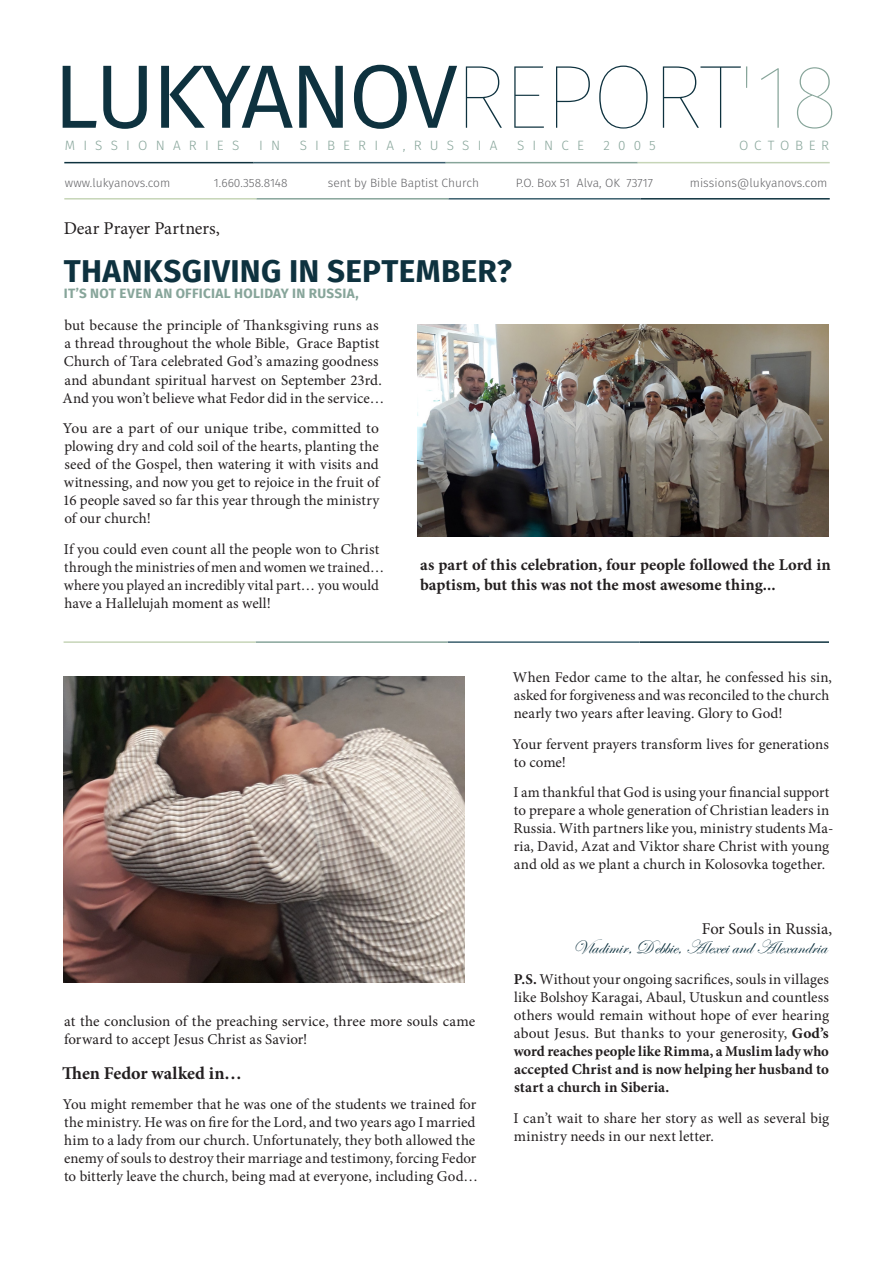
<style>
.page{position:relative;width:893px;height:1263px;background:#fff}
.page>*{position:absolute;margin:0;border:0;box-sizing:border-box;transform-origin:0 0}
.t1{font:90px "Fira Sans";letter-spacing:-.04em;color:#0e323f}
.Heading{font:700 31.5px "Fira Sans";letter-spacing:.01em;color:#0e323f}
.body{font:19.5px "Edwardian Script ITC";color:#0e323f}
.body-2{font:18px "Minion Pro";color:#231f20}
.body-3{font:700 18px "Minion Pro";color:#231f20}
.body-4{font:700 16.5px/19.8px "Minion Pro";color:#231f20}
.body-5{font:16.5px "Minion Pro";letter-spacing:.005em;color:#231f20}
.body-6{font:15px/18px "Minion Pro";letter-spacing:.005em;color:#231f20}
.t2{font:300 13.5px "Fira Sans";letter-spacing:.6em;color:#87a59a}
.byline{font:700 13.5px "Fira Sans";letter-spacing:.02em;color:#87a59a}
.t3{font:300 13.5px "Fira Sans";letter-spacing:.42em;color:#87a59a}
.t4{font:300 12px "Fira Sans";color:#636366}
.s1{font-family:"Fira Sans Hair"}
.s2{font-family:"Fira Sans Hair";color:#87a59a}
.s3{font-weight:700}
</style>
<div class="page">
<hr style="left:64px;top:162px;width:190px;height:1px;background:#0e323f">
<hr style="left:254px;top:162px;width:192px;height:1px;background:#3a5f6d">
<hr style="left:446px;top:162px;width:192px;height:1px;background:#87a59a">
<hr style="left:638px;top:162px;width:192px;height:1px;background:#c6d5b7">
<hr style="left:640px;top:198px;width:190px;height:2px;background:#0e323f">
<hr style="left:448px;top:198px;width:192px;height:2px;background:#3a5f6d">
<hr style="left:256px;top:198px;width:192px;height:2px;background:#87a59a">
<hr style="left:64px;top:198px;width:192px;height:2px;background:#c6d5b7">
<img style="left:418px;top:324px;width:411px;height:213px">
<hr style="left:640px;top:641px;width:189px;height:2px;background:#0e323f">
<hr style="left:448px;top:641px;width:192px;height:2px;background:#3a5f6d">
<hr style="left:256px;top:641px;width:192px;height:2px;background:#87a59a">
<hr style="left:64px;top:641px;width:192px;height:2px;background:#c6d5b7">
<img style="left:64px;top:676px;width:400px;height:307px">
<p class="t1" style="left:53px;top:29px;width:786px">LUKYANOV<span class="s1">REPORT</span><span class="s2">'18</span></p>
<p class="t2" style="left:65px;top:136px;width:176px">MISSIONARIES</p>
<p class="t2" style="left:259px;top:136px;width:22px">I N</p>
<p class="t2" style="left:300px;top:136px;width:199px">SIBERIA,RUSSIA</p>
<p class="t2" style="left:517px;top:136px;width:68px">SINCE</p>
<p class="t2" style="left:604px;top:136px;width:54px">2005</p>
<p class="t4" style="left:65px;top:175px;width:107px">www.lukyanovs.com</p>
<p class="t4" style="left:214px;top:175px;width:75px">1.660.358.8148</p>
<p class="t4" style="left:328px;top:175px;width:153px">sent by Bible Baptist Church</p>
<p class="t4" style="left:516px;top:175px;width:139px">P.O. Box 51 Alva, OK 73717</p>
<p class="t4" style="left:690px;top:175px;width:139px">missions@lukyanovs.com</p>
<p class="t3" style="left:739px;top:136px;width:92px">OCTOBER</p>
<p class="body-2" style="left:64px;top:216px;width:158px">Dear Prayer Partners,</p>
<p class="Heading" style="left:64px;top:244px;width:449px">THANKSGIVING IN SEPTEMBER?</p>
<p class="byline" style="left:64px;top:281px;width:296px">IT’S NOT EVEN AN OFFICIAL HOLIDAY IN RUSSIA,</p>
<p class="body-6" style="left:62px;top:317px;width:323px">but because the principle of Thanksgiving runs as a thread throughout the whole Bible, Grace Baptist Church of Tara celebrated God’s amazing goodness and abundant spiritual harvest on September 23rd.<br>And you won’t believe what Fedor did in the service…</p>
<p class="body-6" style="left:63px;top:419px;width:318px;text-align:justify">You are a part of our unique tribe, committed to plowing dry and cold soil of the hearts, planting the seed of the Gospel, then watering it with visits and witnessing, and now you get to rejoice in the fruit of 16 people saved so far this year through the ministry of our church!</p>
<p class="body-6" style="left:64px;top:540px;width:322px">If you could even count all the people won to Christ through the ministries of men and women we trained… where you played an incredibly vital part… you would have a Hallelujah moment as well!</p>
<p class="body-4" style="left:420px;top:555px;width:412px">as part of this celebration, four people followed the Lord in baptism, but this was not the most awesome thing...</p>
<p class="body-6" style="left:513px;top:668px;width:321px">When Fedor came to the altar, he confessed his sin, asked for forgiveness and was reconciled to the church nearly two years after leaving. Glory to God!</p>
<p class="body-6" style="left:512px;top:735px;width:318px">Your fervent prayers transform lives for generations to come!</p>
<p class="body-6" style="left:513px;top:783px;width:321px">I am thankful that God is using your financial support to prepare a whole generation of Christian leaders in Russia. With partners like you, ministry students Ma&shy;ria, David, Azat and Viktor share Christ with young and old as we plant a church in Kolosovka together.</p>
<p class="body-6" style="left:64px;top:1012px;width:413px">at the conclusion of the preaching service, three more souls came forward to accept Jesus Christ as Savior!</p>
<p class="body-3" style="left:62px;top:1060px;width:181px">Then Fedor walked in…</p>
<p class="body-6" style="left:63px;top:1095px;width:417px">You might remember that he was one of the students we trained for the ministry. He was on fire for the Lord, and two years ago I married him to a lady from our church. Unfortunately, they both allowed the enemy of souls to destroy their marriage and testimony, forcing Fedor to bitterly leave the church, being mad at everyone, including God…</p>
<p class="body-5" style="left:702px;top:918px;width:132px">For Souls in Russia,</p>
<p class="body" style="left:573px;top:936px;width:255px">Vladimir, Debbie, Alexei and Alexandria</p>
<p class="body-6" style="left:514px;top:970px;width:317px;text-align:justify"><span class="s3">P.S.</span> Without your ongoing sacrifices, souls in villages like Bolshoy Karagai, Abaul, Utuskun and countless others would remain without hope of ever hearing about Jesus. But thanks to your generosity, <span class="s3">God’s word reaches people like Rimma, a Muslim lady who accepted Christ and is now helping her husband to start a church in Siberia.</span></p>
<p class="body-6" style="left:513px;top:1109px;width:317px">I can’t wait to share her story as well as several big ministry needs in our next letter.</p>
</div>
